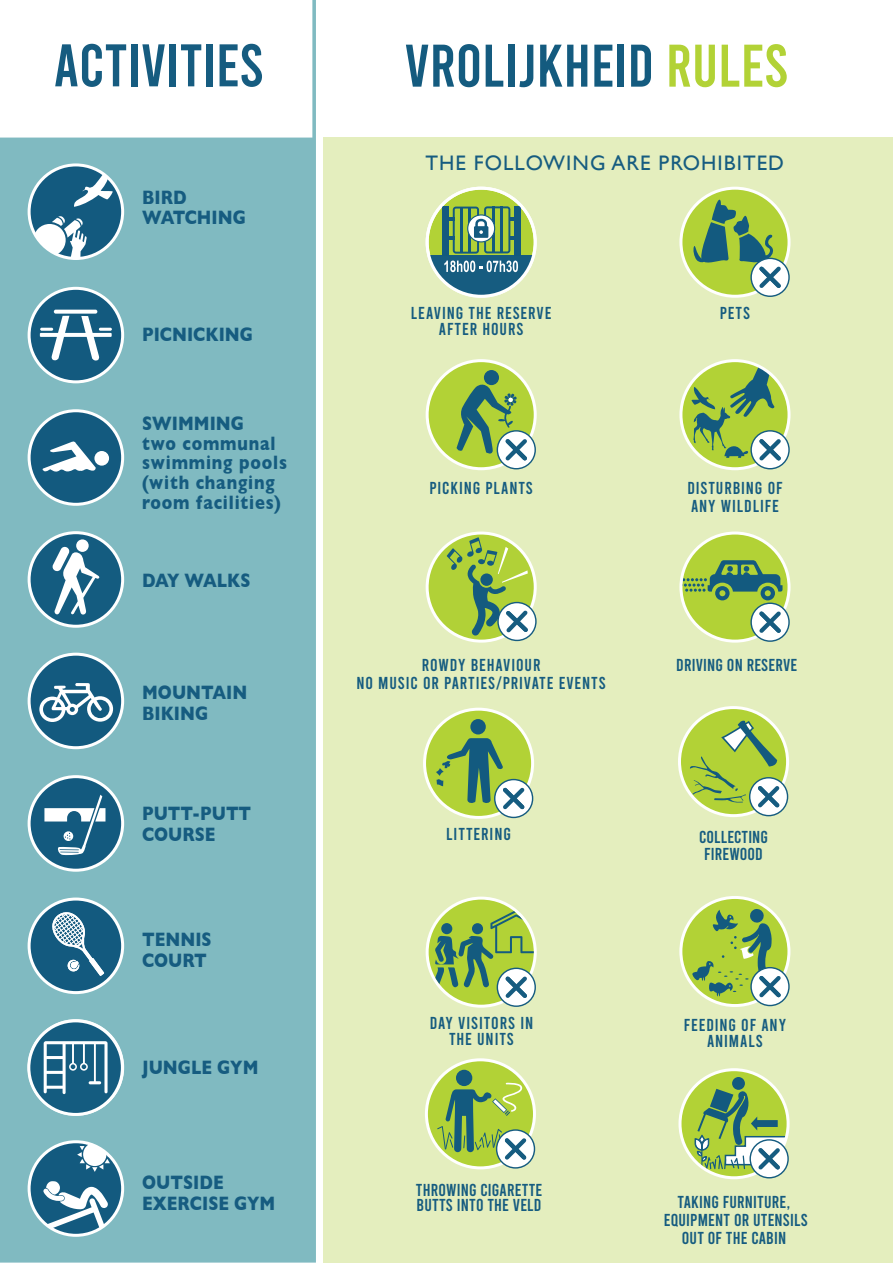
<style>
.page{position:relative;width:893px;height:1263px;background:#fff}
.page>*{position:absolute;margin:0;border:0;box-sizing:border-box;transform-origin:0 0}
.t1{font:60px "Bebas";color:#145b7f}
.t2{font:60px "Bebas";color:#165c80}
.t3{font:21px "Gill Sans";letter-spacing:.05em;color:#165c80}
.t4{font:700 19.8px/21px "Gill Sans";color:#165c80;scale:.83 1}
.t5{font:700 19.8px/19.8px "Gill Sans";letter-spacing:.05em;color:#165c80;scale:.83 1}
.t6{font:700 19.8px "Gill Sans";letter-spacing:-.02em;color:#165c80;scale:.83 1}
.t7{font:17.25px/16.5px "Bebas";letter-spacing:.05em;color:#165c80;text-align:center}
.t8{font:17.25px/18px "Bebas";letter-spacing:.01em;color:#165c80;text-align:center}
.t9{font:17.25px/16.5px "Bebas";letter-spacing:.005em;color:#165c80;text-align:center}
.s1{color:#b2d236}
</style>
<div class="page">
<svg style="left:0;top:0;width:316px;height:1262px;background:#91c3c9"></svg>
<div style="left:324px;top:138px;width:569px;height:1125px;background:#e4eebe"></div>
<svg style="left:29px;top:165px;width:94px;height:93px"></svg>
<svg style="left:33px;top:170px;width:80px;height:88px"></svg>
<div style="left:28px;top:163px;width:96px;height:97px;border:3px solid #fff;border-radius:50%"></div>
<div style="left:28px;top:409px;width:96px;height:97px;background:#135a7f;border:3px solid #fff;border-radius:50%"></div>
<div style="left:94px;top:451px;width:15px;height:15px;background:#fff;border-radius:50%"></div>
<svg style="left:42px;top:441px;width:54px;height:31px"></svg>
<div style="left:29px;top:288px;width:94px;height:94px;background:#135a7f;border-radius:50%"></div>
<div style="left:28px;top:287px;width:96px;height:96px;border:3px solid #fff;border-radius:50%"></div>
<svg style="left:40px;top:310px;width:72px;height:51px"></svg>
<div style="left:29px;top:654px;width:94px;height:94px;background:#135a7f;border-radius:50%"></div>
<div style="left:28px;top:653px;width:96px;height:96px;border:3px solid #fff;border-radius:50%"></div>
<div style="left:29px;top:777px;width:94px;height:93px;background:#135a7f;border-radius:50%"></div>
<div style="left:28px;top:775px;width:96px;height:97px;border:3px solid #fff;border-radius:50%"></div>
<div style="left:29px;top:533px;width:94px;height:93px;background:#145c80;border-radius:50%"></div>
<div style="left:28px;top:531px;width:96px;height:97px;border:3px solid #fff;border-radius:50%"></div>
<svg style="left:52px;top:546px;width:48px;height:69px"></svg>
<div style="left:76px;top:539px;width:13px;height:13px;background:#fff;border-radius:50%"></div>
<svg style="left:44px;top:795px;width:61px;height:60px"></svg>
<div style="left:29px;top:899px;width:94px;height:93px;background:#135a7f;border-radius:50%"></div>
<div style="left:28px;top:897px;width:96px;height:97px;border:3px solid #fff;border-radius:50%"></div>
<svg style="left:39px;top:683px;width:74px;height:39px"></svg>
<svg style="left:52px;top:912px;width:52px;height:64px"></svg>
<svg style="left:679px;top:707px;width:109px;height:109px"></svg>
<div style="left:678px;top:706px;width:111px;height:111px;border:3px solid #fff;border-radius:50%"></div>
<svg style="left:750px;top:778px;width:38px;height:38px"></svg>
<div style="left:749px;top:777px;width:39px;height:39px;border:1px solid #165c80;border-radius:50%"></div>
<svg style="left:689px;top:719px;width:94px;height:92px;background:#a9c95e"></svg>
<svg style="left:425px;top:709px;width:108px;height:108px"></svg>
<div style="left:423px;top:708px;width:111px;height:111px;border:3px solid #fff;border-radius:50%"></div>
<svg style="left:495px;top:779px;width:38px;height:38px"></svg>
<div style="left:494px;top:779px;width:39px;height:39px;border:1px solid #165c80;border-radius:50%"></div>
<svg style="left:436px;top:719px;width:92px;height:94px;background:#94ba61"></svg>
<svg style="left:681px;top:188px;width:108px;height:108px"></svg>
<div style="left:679px;top:187px;width:111px;height:111px;border:3px solid #fff;border-radius:50%"></div>
<svg style="left:751px;top:258px;width:38px;height:38px"></svg>
<div style="left:750px;top:258px;width:40px;height:39px;border:1px solid #165c80;border-radius:50%"></div>
<svg style="left:693px;top:199px;width:92px;height:93px;background:#8fb663"></svg>
<svg style="left:427px;top:188px;width:108px;height:108px;background:#afce4e"></svg>
<svg style="left:427px;top:256px;width:106px;height:40px;fill:#165c80"></svg>
<div style="left:442px;top:206px;width:6px;height:50px;background:#135a7f"></div>
<div style="left:514px;top:206px;width:6px;height:50px;background:#135a7f"></div>
<svg style="left:448px;top:206px;width:66px;height:48px;background:#7aa667"></svg>
<div style="left:426px;top:187px;width:111px;height:111px;border:3px solid #fff;border-radius:50%"></div>
<svg style="left:444px;top:261px;width:74px;height:11px"></svg>
<div style="left:427px;top:361px;width:108px;height:108px;background:#b2d236;border-radius:50%"></div>
<div style="left:426px;top:359px;width:111px;height:111px;border:3px solid #fff;border-radius:50%"></div>
<svg style="left:497px;top:431px;width:38px;height:38px"></svg>
<div style="left:497px;top:430px;width:39px;height:39px;border:1px solid #165c80;border-radius:50%"></div>
<svg style="left:457px;top:370px;width:74px;height:94px"></svg>
<svg style="left:681px;top:361px;width:108px;height:108px"></svg>
<div style="left:679px;top:359px;width:111px;height:111px;border:3px solid #fff;border-radius:50%"></div>
<svg style="left:751px;top:431px;width:38px;height:38px"></svg>
<div style="left:750px;top:430px;width:40px;height:39px;border:1px solid #165c80;border-radius:50%"></div>
<svg style="left:691px;top:366px;width:94px;height:98px;background:#98bd62"></svg>
<div style="left:681px;top:533px;width:108px;height:108px;background:#b2d236;border-radius:50%"></div>
<svg style="left:683px;top:560px;width:99px;height:40px"></svg>
<div style="left:679px;top:531px;width:111px;height:112px;border:3px solid #fff;border-radius:50%"></div>
<svg style="left:751px;top:603px;width:38px;height:38px"></svg>
<div style="left:750px;top:602px;width:40px;height:40px;border:1px solid #165c80;border-radius:50%"></div>
<svg style="left:755px;top:608px;width:30px;height:29px"></svg>
<svg style="left:425px;top:531px;width:112px;height:112px"></svg>
<svg style="left:681px;top:897px;width:108px;height:108px"></svg>
<div style="left:679px;top:896px;width:111px;height:111px;border:3px solid #fff;border-radius:50%"></div>
<svg style="left:751px;top:968px;width:38px;height:37px"></svg>
<div style="left:750px;top:967px;width:40px;height:39px;border:1px solid #165c80;border-radius:50%"></div>
<svg style="left:692px;top:908px;width:93px;height:93px;background:#9cc060"></svg>
<svg style="left:680px;top:1070px;width:108px;height:108px;background:#bad64c"></svg>
<div style="left:732px;top:1077px;width:13px;height:13px;background:#135a7f;border-radius:50%"></div>
<div style="left:678px;top:1068px;width:112px;height:111px;border:3px solid #fff;border-radius:50%"></div>
<svg style="left:750px;top:1140px;width:38px;height:38px"></svg>
<div style="left:749px;top:1139px;width:40px;height:39px;border:1px solid #165c80;border-radius:50%"></div>
<svg style="left:695px;top:1089px;width:93px;height:84px;background:#98bc73"></svg>
<svg style="left:426px;top:1060px;width:108px;height:108px;background:#bbd74e"></svg>
<div style="left:425px;top:1058px;width:111px;height:111px;border:3px solid #fff;border-radius:50%"></div>
<div style="left:456px;top:1070px;width:16px;height:16px;background:#135a7f;border-radius:50%"></div>
<svg style="left:497px;top:1130px;width:37px;height:38px"></svg>
<div style="left:496px;top:1129px;width:39px;height:39px;border:1px solid #165c80;border-radius:50%"></div>
<svg style="left:437px;top:1082px;width:93px;height:81px;background:#96bb63"></svg>
<svg style="left:27px;top:1019px;width:97px;height:97px;fill:#145c80"></svg>
<svg style="left:44px;top:1041px;width:64px;height:53px"></svg>
<div style="left:29px;top:1142px;width:94px;height:93px;background:#135a7f;border-radius:50%"></div>
<svg style="left:42px;top:1181px;width:66px;height:49px"></svg>
<svg style="left:77px;top:1142px;width:35px;height:30px"></svg>
<div style="left:28px;top:1140px;width:96px;height:97px;border:3px solid #fff;border-radius:50%"></div>
<svg style="left:427px;top:898px;width:108px;height:108px"></svg>
<div style="left:426px;top:897px;width:111px;height:111px;border:3px solid #fff;border-radius:50%"></div>
<svg style="left:497px;top:968px;width:38px;height:38px"></svg>
<div style="left:497px;top:967px;width:39px;height:40px;border:1px solid #165c80;border-radius:50%"></div>
<svg style="left:433px;top:910px;width:101px;height:92px;background:#97bb66"></svg>
<h1 class="t2" style="left:54px;top:35px;width:212px">ACTIVITIES</h1>
<p class="t4" style="left:142px;top:187px;width:126px;line-height:19.8px">BIRD<br>WATCHING</p>
<p class="t4" style="left:142px;top:324px;width:135px">PICNICKING</p>
<p class="t5" style="left:142px;top:413px;width:176px">SWIMMING<br>two communal swimming pools (with changing room facilities)</p>
<p class="t6" style="left:142px;top:565px;width:132px">DAY WALKS</p>
<p class="t4" style="left:142px;top:682px;width:128px">MOUNTAIN<br>BIKING</p>
<p class="t4" style="left:142px;top:803px;width:133px">PUTT-PUTT<br>COURSE</p>
<p class="t4" style="left:142px;top:928px;width:85px">TENNIS<br>COURT</p>
<p class="t4" style="left:142px;top:1057px;width:142px">JUNGLE GYM</p>
<p class="t4" style="left:142px;top:1171px;width:162px">OUTSIDE<br>EXERCISE GYM</p>
<h1 class="t1" style="left:404px;top:36px;width:386px">VROLIJKHEID <span class="s1">RULES</span></h1>
<p class="t3" style="left:425px;top:151px;width:360px">THE FOLLOWING ARE PROHIBITED</p>
<p class="t7" style="left:411px;top:304px;width:142px">LEAVING THE RESERVE<br>AFTER HOURS</p>
<p class="t7" style="left:720px;top:304px;width:32px">PETS</p>
<p class="t7" style="left:429px;top:479px;width:105px">PICKING PLANTS</p>
<p class="t7" style="left:687px;top:479px;width:97px;line-height:18px;text-align:left">DISTURBING OF<br>ANY WILDLIFE</p>
<p class="t7" style="left:356px;top:656px;width:251px;line-height:18px">ROWDY BEHAVIOUR<br>NO MUSIC OR PARTIES/PRIVATE EVENTS</p>
<p class="t8" style="left:676px;top:656px;width:123px">DRIVING ON RESERVE</p>
<p class="t7" style="left:446px;top:825px;width:66px">LITTERING</p>
<p class="t9" style="left:699px;top:829px;width:71px">COLLECTING<br>FIREWOOD</p>
<p class="t7" style="left:430px;top:1014px;width:105px">DAY VISITORS IN<br>THE UNITS</p>
<p class="t8" style="left:416px;top:1182px;width:128px;line-height:15.5px;text-align:left">THROWING CIGARETTE<br>BUTTS INTO THE VELD</p>
<p class="t7" style="left:684px;top:1016px;width:104px">FEEDING OF ANY<br>ANIMALS</p>
<p class="t8" style="left:664px;top:1192px;width:146px">TAKING FURNITURE,<br>EQUIPMENT OR UTENSILS<br>OUT OF THE CABIN</p>
</div>
